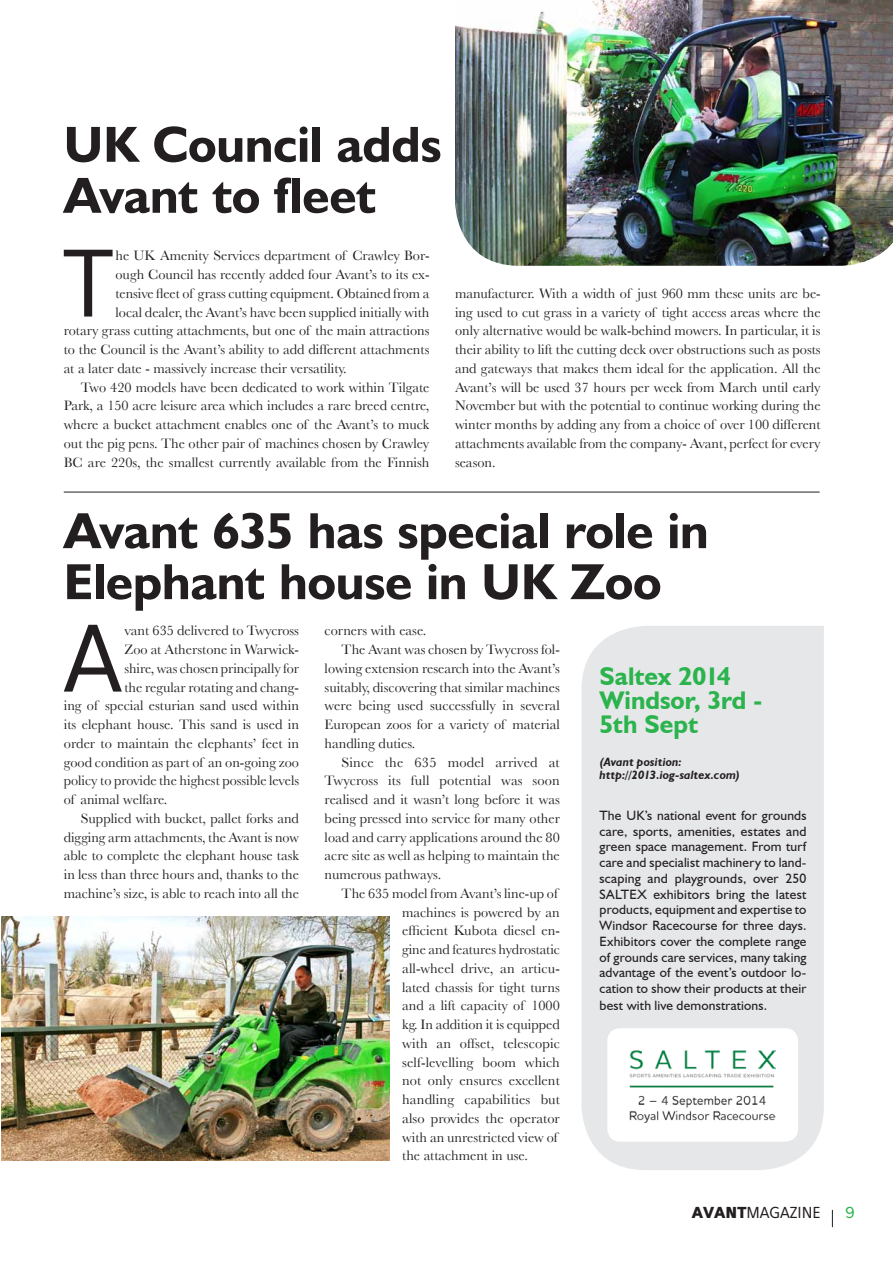
<style>
.page{position:relative;width:893px;height:1263px;background:#fff}
.page>*{position:absolute;margin:0;border:0;box-sizing:border-box;transform-origin:0 0}
.t1{font:90.15px "Eau Sans";color:#231f20}
.t2{font:700 51px/51px "Humanist 521 BT";letter-spacing:-.005em;color:#231f20}
.t3{font:700 25.5px/24px "Humanist 521 BT";color:#2bb34d}
.t4{font:15px "Eau Sans";color:#231f20}
.t5{font:15px "Eau Sans";color:#2bb34d}
.t6{font:14.25px/18.8px "Baskerville";color:#231f20;text-align:justify}
.t7{font:13.5px/15.8px "Humanist 521 BT";letter-spacing:.01em;color:#231f20;text-align:justify}
.t8{font:italic 700 12px/13.5px "Humanist 521 BT";letter-spacing:.015em;color:#231f20}
.s1{font-weight:900}
</style>
<div class="page">
<svg style="left:581px;top:626px;width:243px;height:544px;background:#e7e8ea"></svg>
<img style="left:455px;top:0;width:438px;height:266px">
<div style="left:607px;top:1028px;width:191px;height:114px;background:#fff;border-radius:13px"></div>
<img style="left:629px;top:1050px;width:146px;height:73px">
<img style="left:1px;top:917px;width:388px;height:243px">
<hr style="left:64px;top:492px;width:756px;height:1px;background:#231f20">
<svg style="left:832px;top:1210px;width:1px;height:17px"></svg>
<h2 class="t2" style="left:64px;top:118px;width:379px">UK Council adds<br>Avant to fleet</h2>
<h1 class="t1" style="left:63px;top:231px;width:52px">T</h1>
<p class="t6" style="left:116px;top:246px;width:315px">he UK Amenity Services department of Crawley Bor-</p>
<p class="t6" style="left:116px;top:265px;width:315px">ough Council has recently added four Avant’s to its ex-</p>
<p class="t6" style="left:116px;top:284px;width:315px">tensive fleet of grass cutting equipment. Obtained from a</p>
<p class="t6" style="left:116px;top:302px;width:315px">local dealer, the Avant’s have been supplied initially with</p>
<p class="t6" style="left:64px;top:321px;width:367px">rotary grass cutting attachments, but one of the main attractions</p>
<p class="t6" style="left:64px;top:340px;width:367px">to the Council is the Avant’s ability to add different attachments</p>
<p class="t6" style="left:64px;top:359px;width:284px">at a later date - massively increase their versatility.</p>
<p class="t6" style="left:81px;top:377px;width:350px">Two 420 models have been dedicated to work within Tilgate</p>
<p class="t6" style="left:64px;top:396px;width:367px">Park, a 150 acre leisure area which includes a rare breed centre,</p>
<p class="t6" style="left:64px;top:415px;width:367px">where a bucket attachment enables one of the Avant’s to muck</p>
<p class="t6" style="left:64px;top:434px;width:367px">out the pig pens. The other pair of machines chosen by Crawley</p>
<p class="t6" style="left:64px;top:452px;width:367px">BC are 220s, the smallest currently available from the Finnish</p>
<p class="t6" style="left:455px;top:284px;width:367px">manufacturer. With a width of just 960 mm these units are be&shy;ing used to cut grass in a variety of tight access areas where the only alternative would be walk-behind mowers. In particular, it is their ability to lift the cutting deck over obstructions such as posts and gateways that makes them ideal for the application. All the Avant’s will be used 37 hours per week from March until early November but with the potential to continue working during the winter months by adding any from a choice of over 100 different attachments available from the company- Avant, perfect for every season.</p>
<h2 class="t2" style="left:64px;top:504px;width:646px">Avant 635 has special role in<br>Elephant house in UK Zoo</h2>
<h1 class="t1" style="left:63px;top:606px;width:60px">A</h1>
<p class="t6" style="left:124px;top:621px;width:176px">vant 635 delivered to Twycross</p>
<p class="t6" style="left:124px;top:640px;width:176px">Zoo at Atherstone in Warwick-</p>
<p class="t6" style="left:124px;top:659px;width:176px">shire, was chosen principally for</p>
<p class="t6" style="left:124px;top:677px;width:176px">the regular rotating and chang-</p>
<p class="t6" style="left:64px;top:696px;width:237px">ing of special esturian sand used within</p>
<p class="t6" style="left:64px;top:715px;width:237px">its elephant house. This sand is used in</p>
<p class="t6" style="left:64px;top:734px;width:237px">order to maintain the elephants’ feet in</p>
<p class="t6" style="left:64px;top:752px;width:237px">good condition as part of an on-going zoo</p>
<p class="t6" style="left:64px;top:771px;width:237px">policy to provide the highest possible levels</p>
<p class="t6" style="left:64px;top:790px;width:105px">of animal welfare.</p>
<p class="t6" style="left:81px;top:809px;width:220px">Supplied with bucket, pallet forks and</p>
<p class="t6" style="left:64px;top:827px;width:237px">digging arm attachments, the Avant is now</p>
<p class="t6" style="left:64px;top:846px;width:237px">able to complete the elephant house task</p>
<p class="t6" style="left:64px;top:865px;width:237px">in less than three hours and, thanks to the</p>
<p class="t6" style="left:64px;top:884px;width:237px">machine’s size, is able to reach into all the</p>
<p class="t6" style="left:325px;top:621px;width:103px">corners with ease.</p>
<p class="t6" style="left:342px;top:640px;width:220px">The Avant was chosen by Twycross fol-</p>
<p class="t6" style="left:325px;top:659px;width:237px">lowing extension research into the Avant’s</p>
<p class="t6" style="left:325px;top:677px;width:237px">suitably, discovering that similar machines</p>
<p class="t6" style="left:325px;top:696px;width:237px">were being used successfully in several</p>
<p class="t6" style="left:325px;top:715px;width:237px">European zoos for a variety of material</p>
<p class="t6" style="left:325px;top:734px;width:92px">handling duties.</p>
<p class="t6" style="left:342px;top:752px;width:220px">Since the 635 model arrived at</p>
<p class="t6" style="left:325px;top:771px;width:237px">Twycross its full potential was soon</p>
<p class="t6" style="left:325px;top:790px;width:237px">realised and it wasn’t long before it was</p>
<p class="t6" style="left:325px;top:809px;width:237px">being pressed into service for many other</p>
<p class="t6" style="left:325px;top:827px;width:237px">load and carry applications around the 80</p>
<p class="t6" style="left:325px;top:846px;width:237px">acre site as well as helping to maintain the</p>
<p class="t6" style="left:325px;top:865px;width:118px">numerous pathways.</p>
<p class="t6" style="left:342px;top:884px;width:218px">The 635 model from Avant’s line-up of</p>
<p class="t6" style="left:402px;top:902px;width:159px">machines is powered by an</p>
<p class="t6" style="left:402px;top:921px;width:159px">efficient Kubota diesel en-</p>
<p class="t6" style="left:402px;top:940px;width:159px">gine and features hydrostatic</p>
<p class="t6" style="left:402px;top:959px;width:159px">all-wheel drive, an articu-</p>
<p class="t6" style="left:402px;top:977px;width:159px">lated chassis for tight turns</p>
<p class="t6" style="left:402px;top:996px;width:159px">and a lift capacity of 1000</p>
<p class="t6" style="left:402px;top:1015px;width:159px">kg. In addition it is equipped</p>
<p class="t6" style="left:402px;top:1034px;width:159px">with an offset, telescopic</p>
<p class="t6" style="left:402px;top:1052px;width:159px">self-levelling boom which</p>
<p class="t6" style="left:402px;top:1071px;width:159px">not only ensures excellent</p>
<p class="t6" style="left:402px;top:1090px;width:159px">handling capabilities but</p>
<p class="t6" style="left:402px;top:1109px;width:159px">also provides the operator</p>
<p class="t6" style="left:402px;top:1127px;width:157px">with an unrestricted view of</p>
<p class="t6" style="left:402px;top:1146px;width:127px">the attachment in use.</p>
<h3 class="t3" style="left:600px;top:664px;width:164px">Saltex 2014<br>Windsor, 3rd -<br>5th Sept</h3>
<p class="t8" style="left:600px;top:755px;width:142px">(Avant position: http://2013.iog-saltex.com)</p>
<p class="t7" style="left:600px;top:807px;width:208px">The UK’s national event for grounds care, sports, amenities, estates and green space management. From turf care and specialist machinery to land&shy;scaping and playgrounds, over 250<br>SALTEX exhibitors bring the latest products, equipment and expertise to Windsor Racecourse for three days.<br>Exhibitors cover the complete range of grounds care services, many taking advantage of the event’s outdoor lo&shy;cation to show their products at their best with live demonstrations.</p>
<p class="t4" style="left:692px;top:1204px;width:130px"><span class="s1">AVANT</span>MAGAZINE</p>
<p class="t5" style="left:845px;top:1204px;width:11px">9</p>
</div>
